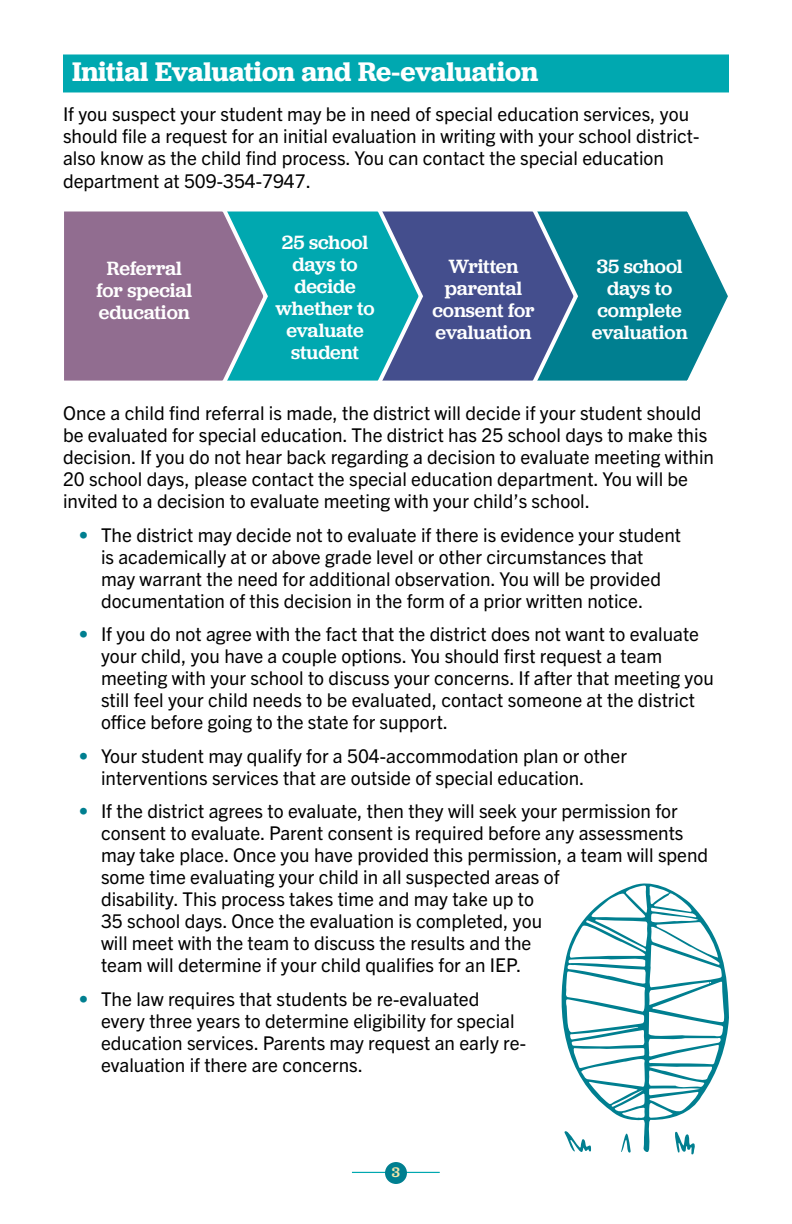
<style>
.page{position:relative;width:792px;height:1224px;background:#fff}
.page>*{position:absolute;margin:0;border:0;box-sizing:border-box;transform-origin:0 0}
.t1{font:600 28px "Jubilat";letter-spacing:-.005em;color:#fff}
.t2{font:500 20px/22px "Jubilat";color:#fff;text-align:center}
.t3{font:19px/22px "Trade Gothic Next LT Pro";color:#000}
.t4{font:500 14.4px "Jubilat";color:#f5e6a9}
.s1{color:#007f90}
</style>
<div class="page">
<svg style="left:561px;top:883px;width:168px;height:269px"></svg>
<svg style="left:673px;top:1132px;width:23px;height:23px"></svg>
<svg style="left:564px;top:1128px;width:27px;height:24px"></svg>
<svg style="left:621px;top:1127px;width:10px;height:26px"></svg>
<svg style="left:271px;top:211px;width:457px;height:170px;background:#27839f"></svg>
<svg style="left:64px;top:211px;width:207px;height:170px;background:#837796"></svg>
<hr style="left:352px;top:1172px;width:88px;height:1px;background:#00a8b0">
<div style="left:385px;top:1162px;width:22px;height:22px;background:#007f90;border-radius:50%"></div>
<div style="left:63px;top:54px;width:666px;height:38px;background:#00a8b0"></div>
<h1 class="t1" style="left:72px;top:54px;width:468px">Initial Evaluation and Re-evaluation</h1>
<p class="t3" style="left:63px;top:102px;width:638px">If you suspect your student may be in need of special education services, you should file a request for an initial evaluation in writing with your school district&shy;also know as the child find process. You can contact the special education department at 509-354-7947.</p>
<p class="t2" style="left:276px;top:230px;width:101px">25 school days to decide whether to evaluate student</p>
<p class="t2" style="left:97px;top:256px;width:97px">Referral for special education</p>
<p class="t2" style="left:433px;top:255px;width:104px">Written parental consent for evaluation</p>
<p class="t2" style="left:592px;top:255px;width:97px">35 school days to complete evaluation</p>
<p class="t3" style="left:63px;top:401px;width:653px">Once a child find referral is made, the district will decide if your student should be evaluated for special education. The district has 25 school days to make this decision. If you do not hear back regarding a decision to evaluate meeting within 20 school days, please contact the special education department. You will be invited to a decision to evaluate meeting with your child’s school.</p>
<p class="t3" style="left:101px;top:522px;width:582px;text-indent:-22px"><span class="s1">•</span> The district may decide not to evaluate if there is evidence your student is academically at or above grade level or other circumstances that may warrant the need for additional observation. You will be provided documentation of this decision in the form of a prior written notice.</p>
<p class="t3" style="left:101px;top:622px;width:614px;text-indent:-22px"><span class="s1">•</span> If you do not agree with the fact that the district does not want to evaluate your child, you have a couple options. You should first request a team meeting with your school to discuss your concerns. If after that meeting you still feel your child needs to be evaluated, contact someone at the district office before going to the state for support.</p>
<p class="t3" style="left:101px;top:743px;width:527px;text-indent:-22px"><span class="s1">•</span> Your student may qualify for a 504-accommodation plan or other interventions services that are outside of special education.</p>
<p class="t3" style="left:101px;top:799px;width:609px;text-indent:-22px"><span class="s1">•</span> If the district agrees to evaluate, then they will seek your permission for consent to evaluate. Parent consent is required before any assessments may take place. Once you have provided this permission, a team will spend some time evaluating your child in all suspected areas of<br>disability. This process takes time and may take up to<br>35 school days. Once the evaluation is completed, you<br>will meet with the team to discuss the results and the<br>team will determine if your child qualifies for an IEP.</p>
<p class="t3" style="left:101px;top:987px;width:427px;text-indent:-22px"><span class="s1">•</span> The law requires that students be re-evaluated every three years to determine eligibility for special education services. Parents may request an early re&shy;evaluation if there are concerns.</p>
<p class="t4" style="left:392px;top:1163px;width:10px">3</p>
</div>
